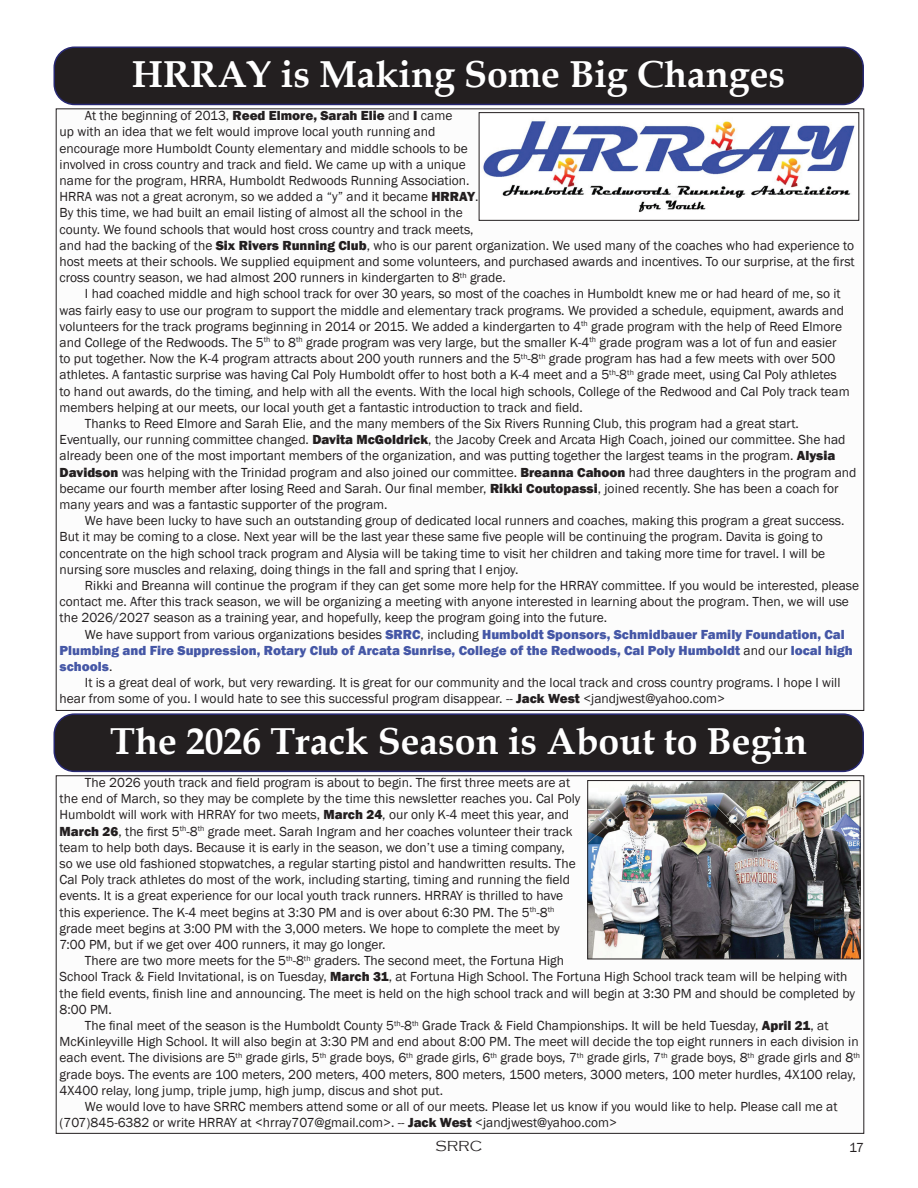
<style>
.page{position:relative;width:918px;height:1188px;background:#fff}
.page>*{position:absolute;margin:0;border:0;box-sizing:border-box;transform-origin:0 0}
.t1{font:700 37.5px "Book Antiqua";color:#fff}
.t2{font:300 15px "Copperplate Gothic";color:#231f20}
.t3{font:13.5px/16.2px "Franklin Gothic";color:#231f20}
.t4{font:800 13.5px "Franklin Gothic";color:#4557a6}
.s1{font-weight:800}
.s2{font-weight:800;color:#4557a6}
.s3{font-weight:400;color:#231f20}
</style>
<div class="page">
<div style="left:54px;top:47px;width:809px;height:57px;background:#231f20;border-radius:20px"></div>
<div style="left:53px;top:46px;width:811px;height:59px;border:2px solid #272873;border-radius:20px"></div>
<img style="left:483px;top:121px;width:372px;height:91px">
<div style="left:479px;top:112px;width:380px;height:109px;border:1px solid #231f20"></div>
<div style="left:54px;top:714px;width:809px;height:57px;background:#231f20;border-radius:20px"></div>
<div style="left:53px;top:713px;width:811px;height:59px;border:2px solid #272873;border-radius:20px"></div>
<img style="left:590px;top:782px;width:268px;height:175px">
<div style="left:588px;top:780px;width:272px;height:179px;border:1px solid #231f20"></div>
<h1 class="t1" style="left:132px;top:49px;width:655px">HRRAY is Making Some Big Changes</h1>
<p class="t3" style="left:60px;top:108px;width:797px;text-indent:25px">At the beginning of 2013, <span class="s1">Reed Elmore, Sarah Elie</span> and <span class="s1">I</span> came<br>up with an idea that we felt would improve local youth running and<br>encourage more Humboldt County elementary and middle schools to be<br>involved in cross country and track and field. We came up with a unique<br>name for the program, HRRA, Humboldt Redwoods Running Association.<br>HRRA was not a great acronym, so we added a “y” and it became <span class="s1">HRRAY</span>.<br>By this time, we had built an email listing of almost all the school in the<br>county. We found schools that would host cross country and track meets,<br>and had the backing of the <span class="s1">Six Rivers Running Club</span>, who is our parent organization. We used many of the coaches who had experience to host meets at their schools. We supplied equipment and some volunteers, and purchased awards and incentives. To our surprise, at the first cross country season, we had almost 200 runners in kindergarten to 8<sup>th</sup> grade.</p>
<p class="t3" style="left:85px;top:286px;width:757px">I had coached middle and high school track for over 30 years, so most of the coaches in Humboldt knew me or had heard of me, so it</p>
<p class="t3" style="left:60px;top:302px;width:786px">was fairly easy to use our program to support the middle and elementary track programs. We provided a schedule, equipment, awards and</p>
<p class="t3" style="left:60px;top:318px;width:784px">volunteers for the track programs beginning in 2014 or 2015. We added a kindergarten to 4<sup>th</sup> grade program with the help of Reed Elmore</p>
<p class="t3" style="left:60px;top:335px;width:779px">and College of the Redwoods. The 5<sup>th</sup> to 8<sup>th</sup> grade program was very large, but the smaller K-4<sup>th</sup> grade program was a lot of fun and easier</p>
<p class="t3" style="left:60px;top:351px;width:777px">to put together. Now the K-4 program attracts about 200 youth runners and the 5<sup>th</sup>-8<sup>th</sup> grade program has had a few meets with over 500</p>
<p class="t3" style="left:60px;top:367px;width:779px">athletes. A fantastic surprise was having Cal Poly Humboldt offer to host both a K-4 meet and a 5<sup>th</sup>-8<sup>th</sup> grade meet, using Cal Poly athletes</p>
<p class="t3" style="left:60px;top:383px;width:792px">to hand out awards, do the timing, and help with all the events. With the local high schools, College of the Redwood and Cal Poly track team</p>
<p class="t3" style="left:60px;top:399px;width:525px">members helping at our meets, our local youth get a fantastic introduction to track and field.</p>
<p class="t3" style="left:85px;top:416px;width:715px">Thanks to Reed Elmore and Sarah Elie, and the many members of the Six Rivers Running Club, this program had a great start.</p>
<p class="t3" style="left:60px;top:432px;width:787px">Eventually, our running committee changed. <span class="s1">Davita McGoldrick</span>, the Jacoby Creek and Arcata High Coach, joined our committee. She had</p>
<p class="t3" style="left:60px;top:448px;width:777px">already been one of the most important members of the organization, and was putting together the largest teams in the program. <span class="s1">Alysia</span></p>
<p class="t3" style="left:60px;top:464px;width:798px"><span class="s1">Davidson</span> was helping with the Trinidad program and also joined our committee. <span class="s1">Breanna Cahoon</span> had three daughters in the program and</p>
<p class="t3" style="left:60px;top:480px;width:780px">became our fourth member after losing Reed and Sarah. Our final member, <span class="s1">Rikki Coutopassi</span>, joined recently. She has been a coach for</p>
<p class="t3" style="left:60px;top:497px;width:329px">many years and was a fantastic supporter of the program.</p>
<p class="t3" style="left:85px;top:513px;width:761px">We have been lucky to have such an outstanding group of dedicated local runners and coaches, making this program a great success.</p>
<p class="t3" style="left:60px;top:529px;width:765px">But it may be coming to a close. Next year will be the last year these same five people will be continuing the program. Davita is going to</p>
<p class="t3" style="left:60px;top:545px;width:767px">concentrate on the high school track program and Alysia will be taking time to visit her children and taking more time for travel. I will be</p>
<p class="t3" style="left:60px;top:561px;width:461px">nursing sore muscles and relaxing, doing things in the fall and spring that I enjoy.</p>
<p class="t3" style="left:85px;top:578px;width:776px">Rikki and Breanna will continue the program if they can get some more help for the HRRAY committee. If you would be interested, please</p>
<p class="t3" style="left:60px;top:594px;width:791px">contact me. After this track season, we will be organizing a meeting with anyone interested in learning about the program. Then, we will use</p>
<p class="t3" style="left:60px;top:610px;width:549px">the 2026/2027 season as a training year, and hopefully, keep the program going into the future.</p>
<p class="t3" style="left:85px;top:626px;width:761px">We have support from various organizations besides <span class="s2">SRRC</span>, including <span class="s2">Humboldt Sponsors, Schmidbauer Family Foundation, Cal</span></p>
<p class="t4" style="left:60px;top:641px;width:795px">Plumbing and Fire Suppression, Rotary Club of Arcata Sunrise, College of the Redwoods, Cal Poly Humboldt <span class="s3">and our</span> local high</p>
<p class="t4" style="left:60px;top:658px;width:54px">schools<span class="s3">.</span></p>
<p class="t3" style="left:85px;top:675px;width:757px">It is a great deal of work, but very rewarding. It is great for our community and the local track and cross country programs. I hope I will</p>
<p class="t3" style="left:60px;top:691px;width:667px">hear from some of you. I would hate to see this successful program disappear. -- <span class="s1">Jack West</span> &lt;jandjwest@yahoo.com&gt;</p>
<h1 class="t1" style="left:110px;top:716px;width:698px">The 2026 Track Season is About to Begin</h1>
<p class="t3" style="left:60px;top:775px;width:522px;text-indent:25px">The 2026 youth track and field program is about to begin. The first three meets are at the end of March, so they may be complete by the time this newsletter reaches you. Cal Poly Humboldt will work with HRRAY for two meets, <span class="s1">March 24</span>, our only K-4 meet this year, and <span class="s1">March 26</span>, the first 5<sup>th</sup>-8<sup>th</sup> grade meet. Sarah Ingram and her coaches volunteer their track team to help both days. Because it is early in the season, we don’t use a timing company, so we use old fashioned stopwatches, a regular starting pistol and handwritten results. The Cal Poly track athletes do most of the work, including starting, timing and running the field events. It is a great experience for our local youth track runners. HRRAY is thrilled to have this experience. The K-4 meet begins at 3:30 PM and is over about 6:30 PM. The 5<sup>th</sup>-8<sup>th </sup>grade meet begins at 3:00 PM with the 3,000 meters. We hope to complete the meet by 7:00 PM, but if we get over 400 runners, it may go longer.</p>
<p class="t3" style="left:85px;top:953px;width:481px">There are two more meets for the 5<sup>th</sup>-8<sup>th</sup> graders. The second meet, the Fortuna High</p>
<p class="t3" style="left:60px;top:969px;width:789px">School Track &amp; Field Invitational, is on Tuesday, <span class="s1">March 31</span>, at Fortuna High School. The Fortuna High School track team will be helping with</p>
<p class="t3" style="left:60px;top:985px;width:797px">the field events, finish line and announcing. The meet is held on the high school track and will begin at 3:30 PM and should be completed by</p>
<p class="t3" style="left:60px;top:1002px;width:54px">8:00 PM.</p>
<p class="t3" style="left:85px;top:1018px;width:745px">The final meet of the season is the Humboldt County 5<sup>th</sup>-8<sup>th</sup> Grade Track &amp; Field Championships. It will be held Tuesday, <span class="s1">April 21</span>, at</p>
<p class="t3" style="left:60px;top:1034px;width:801px">McKinleyville High School. It will also begin at 3:30 PM and end about 8:00 PM. The meet will decide the top eight runners in each division in</p>
<p class="t3" style="left:60px;top:1050px;width:802px">each event. The divisions are 5<sup>th</sup> grade girls, 5<sup>th</sup> grade boys, 6<sup>th</sup> grade girls, 6<sup>th</sup> grade boys, 7<sup>th</sup> grade girls, 7<sup>th</sup> grade boys, 8<sup>th</sup> grade girls and 8<sup>th</sup></p>
<p class="t3" style="left:60px;top:1066px;width:798px">grade boys. The events are 100 meters, 200 meters, 400 meters, 800 meters, 1500 meters, 3000 meters, 100 meter hurdles, 4X100 relay,</p>
<p class="t3" style="left:60px;top:1083px;width:385px">4X400 relay, long jump, triple jump, high jump, discus and shot put.</p>
<p class="t3" style="left:85px;top:1099px;width:754px">We would love to have SRRC members attend some or all of our meets. Please let us know if you would like to help. Please call me at</p>
<p class="t3" style="left:60px;top:1115px;width:559px">(707)845-6382 or write HRRAY at &lt;hrray707@gmail.com&gt;. -- <span class="s1">Jack West</span> &lt;jandjwest@yahoo.com&gt;</p>
<p class="t2" style="left:436px;top:1138px;width:48px">SRRC</p>
<p class="t3" style="left:849px;top:1140px;width:16px">17</p>
</div>
